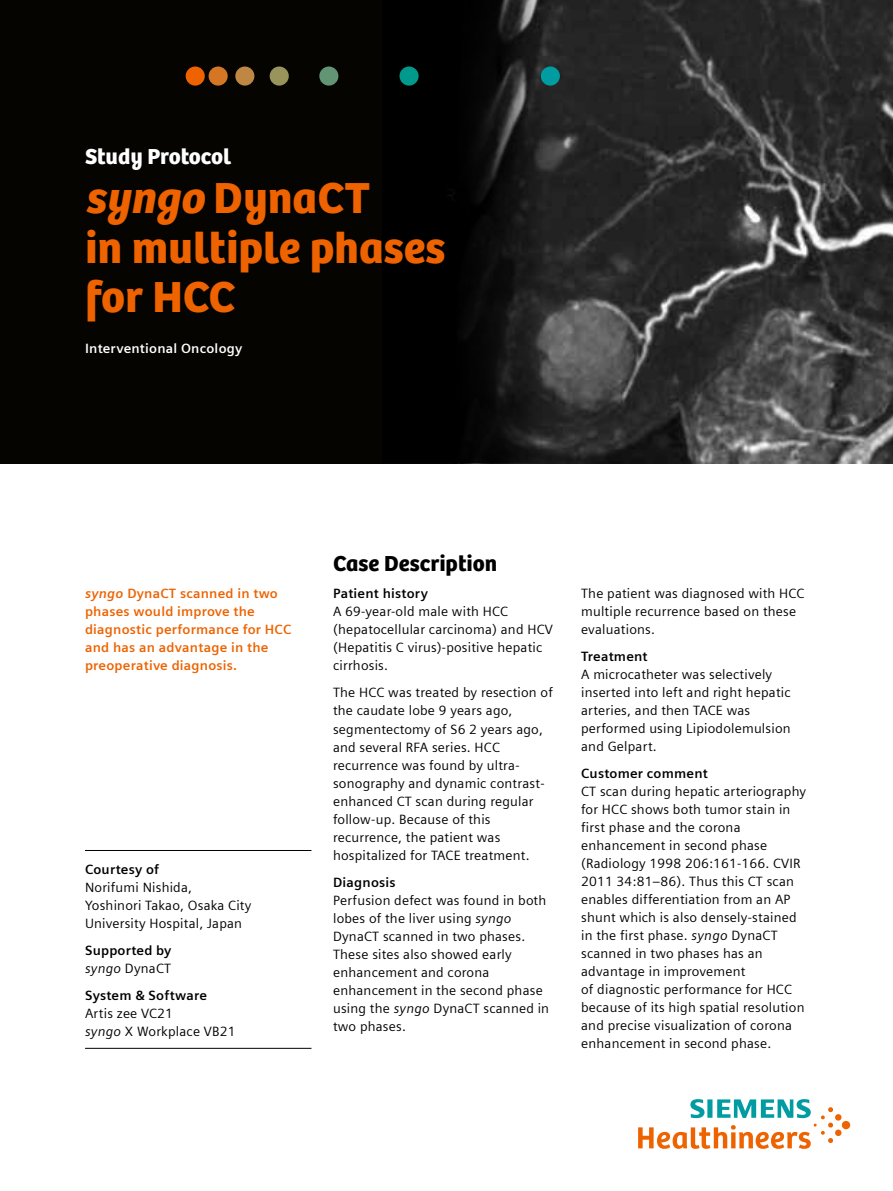
<style>
.page{position:relative;width:893px;height:1191px;background:#fff}
.page>*{position:absolute;margin:0;border:0;box-sizing:border-box;transform-origin:0 0}
.t1{font:45px/49.5px "SH Bree Headline Regular";color:#ee6300}
.t2{font:22.5px "SH Bree Headline Regular";color:#000}
.t3{font:22.5px "SH Bree Headline Regular";letter-spacing:-.01em;color:#fff}
.t4{font:13.5px/18px "Siemens Sans";letter-spacing:.015em;color:#000}
.t5{font:700 13.5px/18px "Siemens Sans";letter-spacing:.015em;color:#ee6300}
.t6{font:700 13.5px/18px "Siemens Sans";letter-spacing:.015em;color:#000}
.t7{font:700 13.5px "Siemens Sans";letter-spacing:.015em;color:#fff}
.s1{font-family:"SH Bree Headline Oblique"}
.s2{font-style:italic}
.s3{font-weight:400;font-style:italic}
.s4{font-weight:400}
</style>
<div class="page">
<div style="left:0;top:0;width:893px;height:463px;background:#050400"></div>
<img style="left:543px;top:0;width:350px;height:463px">
<svg style="left:449px;top:0;width:94px;height:463px"></svg>
<svg style="left:638px;top:1099px;width:212px;height:50px"></svg>
<hr style="left:85px;top:850px;width:226px;height:1px;background:#000">
<hr style="left:85px;top:1048px;width:226px;height:1px;background:#000">
<div style="left:186px;top:66px;width:19px;height:20px;background:#ee6300;border-radius:50%"></div>
<div style="left:209px;top:66px;width:19px;height:20px;background:#d47623;border-radius:50%"></div>
<div style="left:235px;top:66px;width:19px;height:20px;background:#be8844;border-radius:50%"></div>
<div style="left:270px;top:66px;width:19px;height:20px;background:#99945c;border-radius:50%"></div>
<div style="left:319px;top:66px;width:19px;height:20px;background:#619574;border-radius:50%"></div>
<div style="left:399px;top:66px;width:20px;height:20px;background:#009a8d;border-radius:50%"></div>
<div style="left:541px;top:66px;width:19px;height:20px;background:#009ca2;border-radius:50%"></div>
<h2 class="t3" style="left:85px;top:139px;width:148px">Study Protocol</h2>
<h1 class="t1" style="left:85px;top:172px;width:362px"><span class="s1">syngo</span> DynaCT<br>in multiple phases for HCC</h1>
<p class="t7" style="left:85px;top:338px;width:159px">Interventional Oncology</p>
<p class="t5" style="left:85px;top:584px;width:208px"><span class="s2">syngo</span> DynaCT scanned in two phases would improve the diagnostic performance for HCC and has an advantage in the preoperative diagnosis.</p>
<p class="t6" style="left:85px;top:859px;width:76px">Courtesy of</p>
<p class="t4" style="left:85px;top:877px;width:168px">Norifumi Nishida,<br>Yoshinori Takao, Osaka City<br>University Hospital, Japan</p>
<p class="t6" style="left:85px;top:940px;width:88px">Supported by <span class="s3">syngo</span> <span class="s4">DynaCT</span></p>
<p class="t6" style="left:85px;top:985px;width:123px">System &amp; Software</p>
<p class="t4" style="left:85px;top:1003px;width:152px">Artis zee VC21<br><span class="s2">syngo</span> X Workplace VB21</p>
<h2 class="t2" style="left:333px;top:546px;width:166px">Case Description</h2>
<p class="t6" style="left:333px;top:584px;width:96px">Patient history</p>
<p class="t4" style="left:333px;top:602px;width:221px">A 69-year-old male with HCC (hepatocellular carcinoma) and HCV (Hepatitis C virus)-positive hepatic cirrhosis.</p>
<p class="t4" style="left:333px;top:683px;width:221px">The HCC was treated by resection of the caudate lobe 9 years ago, segmentectomy of S6 2 years ago, and several RFA series. HCC recurrence was found by ultra&shy;sonography and dynamic contrast&shy;enhanced CT scan during regular follow-up. Because of this recurrence, the patient was hospitalized for TACE treatment.</p>
<p class="t6" style="left:333px;top:872px;width:64px">Diagnosis</p>
<p class="t4" style="left:333px;top:890px;width:218px">Perfusion defect was found in both lobes of the liver using <span class="s2">syngo<br></span>DynaCT scanned in two phases.<br>These sites also showed early enhancement and corona enhancement in the second phase using the <span class="s2">syngo</span> DynaCT scanned in two phases.</p>
<p class="t4" style="left:581px;top:584px;width:225px">The patient was diagnosed with HCC multiple recurrence based on these evaluations.</p>
<p class="t6" style="left:581px;top:647px;width:68px">Treatment</p>
<p class="t4" style="left:581px;top:665px;width:211px">A microcatheter was selectively inserted into left and right hepatic arteries, and then TACE was performed using Lipiodolemulsion and Gelpart.</p>
<p class="t6" style="left:581px;top:764px;width:128px">Customer comment</p>
<p class="t4" style="left:581px;top:781px;width:226px">CT scan during hepatic arteriography for HCC shows both tumor stain in first phase and the corona enhancement in second phase (Radiology 1998 206:161-166. CVIR<br>2011 34:81–86). Thus this CT scan enables differentiation from an AP shunt which is also densely-stained in the first phase. <span class="s2">syngo</span> DynaCT scanned in two phases has an advantage in improvement<br>of diagnostic performance for HCC because of its high spatial resolution and precise visualization of corona enhancement in second phase.</p>
</div>
